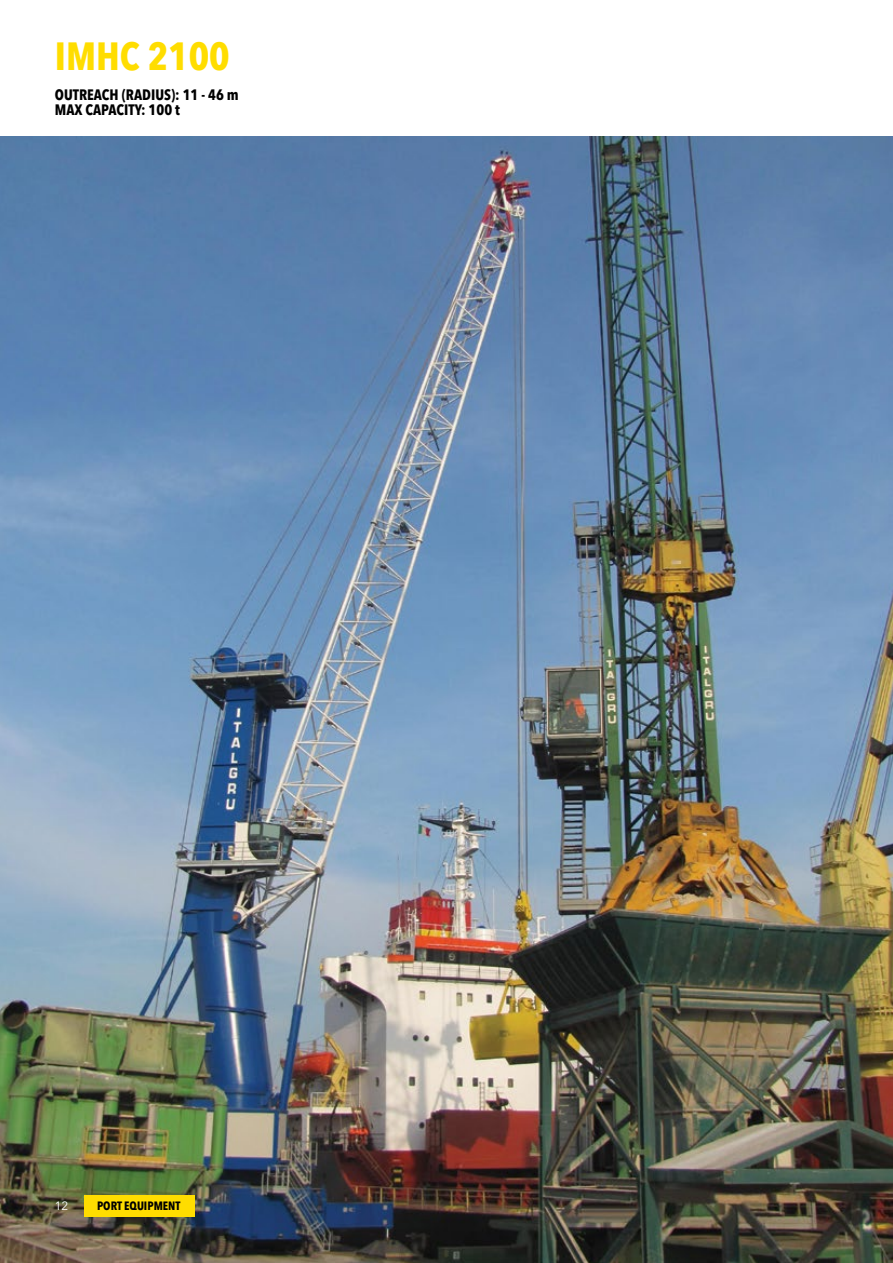
<style>
.page{position:relative;width:893px;height:1263px;background:#fff}
.page>*{position:absolute;margin:0;border:0;box-sizing:border-box;transform-origin:0 0}
.t1{font:700 condensed 39px "Avenir Next LT Pro";color:#fd0}
.t2{font:700 condensed 15px/15px "Avenir Next LT Pro";color:#000}
.t3{font:700 condensed 12px "Avenir Next LT Pro";color:#000}
.t4{font:12px "Avenir";color:#fff}
</style>
<div class="page">
<img style="left:0;top:136px;width:893px;height:1127px">
<div style="left:84px;top:1195px;width:111px;height:21px;background:#fd0"></div>
<h1 class="t1" style="left:55px;top:32px;width:176px">IMHC 2100</h1>
<p class="t2" style="left:55px;top:87px;width:185px">OUTREACH (RADIUS): 11 - 46 m<br>MAX CAPACITY: 100 t</p>
<p class="t4" style="left:55px;top:1199px;width:15px">12</p>
<p class="t3" style="left:97px;top:1198px;width:85px">PORT EQUIPMENT</p>
</div>
